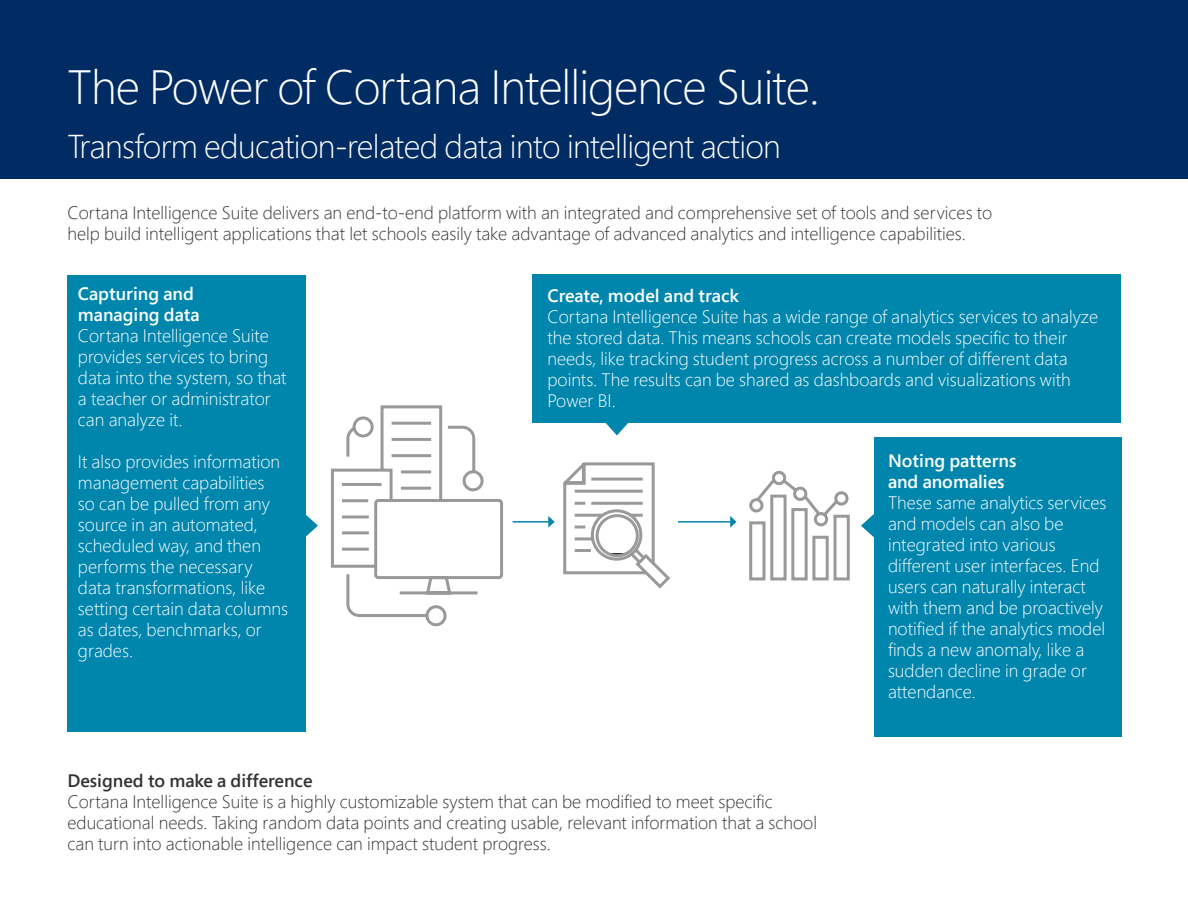
<style>
.page{position:relative;width:1188px;height:918px;background:#fff}
.page>*{position:absolute;margin:0;border:0;box-sizing:border-box;transform-origin:0 0}
.t1{font:300 48px "Segoe Pro";letter-spacing:-.02em;color:#fff}
.t2{font:300 33px "Segoe Pro";letter-spacing:-.02em;color:#fff}
.t3{font:300 18px/21px "Segoe Pro";color:#fff}
.t4{font:300 18px/21px "Segoe Pro";color:#333}
.t5{font:600 18px/21px "Segoe Pro";color:#fff}
.t6{font:600 18px "Segoe Pro";color:#333}
</style>
<div class="page">
<div style="left:0;top:0;width:1188px;height:178px;background:#002c63"></div>
<div style="left:532px;top:274px;width:588px;height:149px;background:#0086ad"></div>
<div style="left:874px;top:437px;width:248px;height:299px;background:#0086ad"></div>
<div style="left:68px;top:275px;width:238px;height:457px;background:#0086ad"></div>
<svg style="left:306px;top:515px;width:12px;height:22px"></svg>
<svg style="left:606px;top:423px;width:22px;height:12px"></svg>
<svg style="left:861px;top:514px;width:13px;height:24px"></svg>
<svg style="left:563px;top:462px;width:107px;height:127px"></svg>
<svg style="left:749px;top:470px;width:101px;height:111px"></svg>
<hr style="left:513px;top:521px;width:36px;height:2px;background:#0086ad">
<svg style="left:548px;top:516px;width:7px;height:12px"></svg>
<hr style="left:678px;top:521px;width:53px;height:2px;background:#0086ad">
<svg style="left:730px;top:516px;width:6px;height:12px"></svg>
<svg style="left:331px;top:405px;width:172px;height:222px"></svg>
<h1 class="t1" style="left:68px;top:54px;width:754px">The Power of Cortana Intelligence Suite.</h1>
<h2 class="t2" style="left:68px;top:123px;width:715px">Transform education-related data into intelligent action</h2>
<p class="t4" style="left:68px;top:202px;width:926px">Cortana Intelligence Suite delivers an end-to-end platform with an integrated and comprehensive set of tools and services to help build intelligent applications that let schools easily take advantage of advanced analytics and intelligence capabilities.</p>
<p class="t5" style="left:78px;top:283px;width:123px">Capturing and managing data</p>
<p class="t3" style="left:78px;top:325px;width:210px">Cortana Intelligence Suite provides services to bring data into the system, so that a teacher or administrator can analyze it.</p>
<p class="t3" style="left:78px;top:451px;width:212px">It also provides information management capabilities<br>so can be pulled from any source in an automated, scheduled way, and then performs the necessary data transformations, like setting certain data columns as dates, benchmarks, or grades.</p>
<p class="t5" style="left:548px;top:285px;width:193px">Create, model and track</p>
<p class="t3" style="left:548px;top:306px;width:552px">Cortana Intelligence Suite has a wide range of analytics services to analyze the stored data. This means schools can create models specific to their needs, like tracking student progress across a number of different data points. The results can be shared as dashboards and visualizations with Power BI.</p>
<p class="t5" style="left:888px;top:450px;width:130px">Noting patterns and anomalies</p>
<p class="t3" style="left:888px;top:492px;width:220px">These same analytics services and models can also be integrated into various different user interfaces. End users can naturally interact with them and be proactively notified if the analytics model finds a new anomaly, like a sudden decline in grade or attendance.</p>
<p class="t6" style="left:68px;top:769px;width:247px">Designed to make a difference</p>
<p class="t4" style="left:68px;top:791px;width:751px">Cortana Intelligence Suite is a highly customizable system that can be modified to meet specific educational needs. Taking random data points and creating usable, relevant information that a school can turn into actionable intelligence can impact student progress.</p>
</div>
